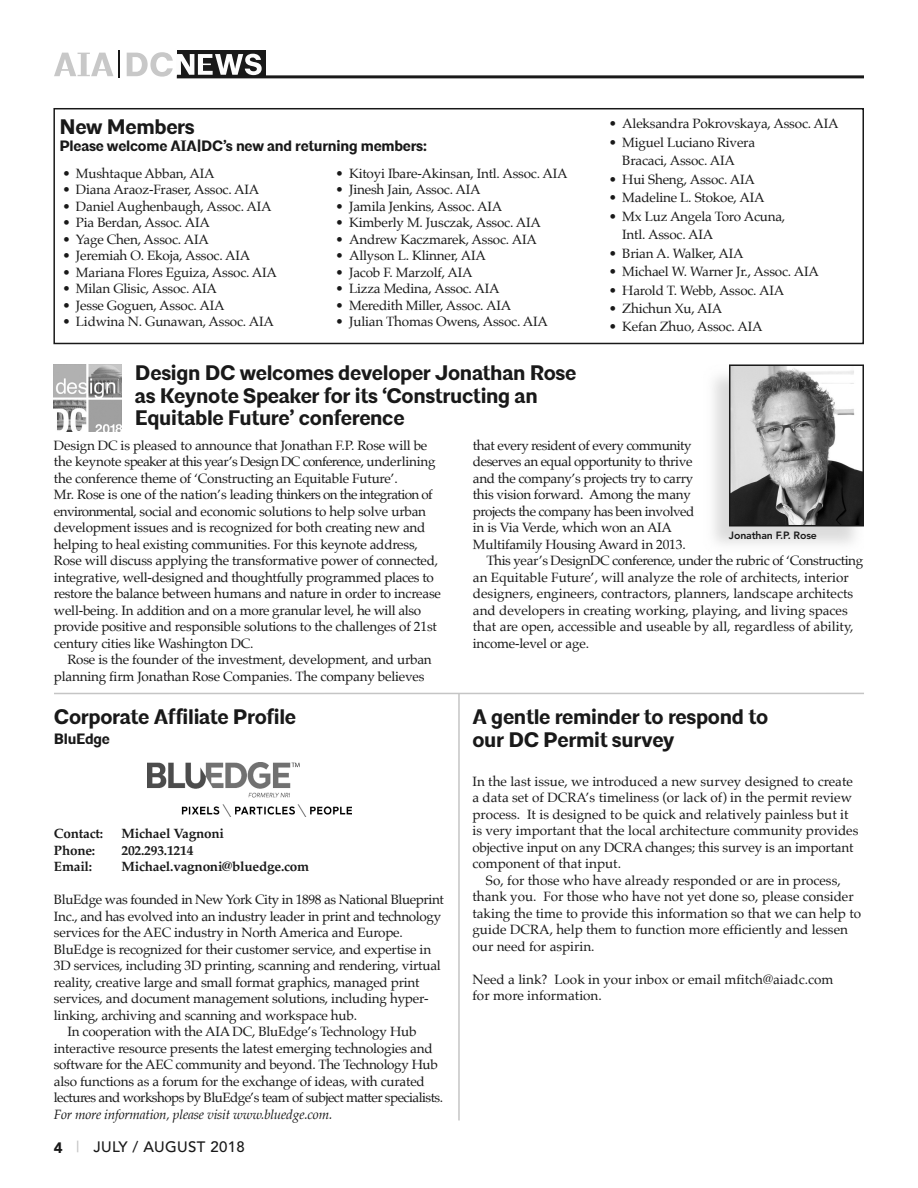
<style>
.page{position:relative;width:918px;height:1188px;background:#fff}
.page>*{position:absolute;margin:0;border:0;box-sizing:border-box;transform-origin:0 0}
.t1{font:700 21px/22.5px "Architype";letter-spacing:-.015em;color:#191919}
.t2{font:700 15px "Architype";letter-spacing:-.015em;color:#191919}
.t3{font:500 15px "Avenir";letter-spacing:.025em;color:#191919}
.t4{font:13.5px/16.5px "Palatino";letter-spacing:-.015em;color:#191919}
.t5{font:13.5px "Palatino";letter-spacing:-.035em;color:#191919}
.t6{font:700 13.5px "Palatino";letter-spacing:-.015em;color:#191919}
.t7{font:13.5px "Palatino";letter-spacing:-.04em;color:#191919}
.t8{font:italic 13.5px "Palatino";letter-spacing:-.015em;color:#191919}
.t9{font:800 10.5px "Avenir";letter-spacing:-.015em;color:#191919}
.s1{font-weight:900}
.s2{color:#c5c5c5}
</style>
<div class="page">
<hr style="left:177px;top:75px;width:687px;height:3px;background:#191919">
<div style="left:177px;top:50px;width:89px;height:28px;background:#191919"></div>
<svg style="left:54px;top:53px;width:59px;height:23px"></svg>
<hr style="left:118px;top:50px;width:2px;height:28px;background:#191919">
<svg style="left:127px;top:52px;width:135px;height:25px"></svg>
<img style="left:54px;top:364px;width:67px;height:68px">
<img style="left:732px;top:367px;width:129px;height:156px">
<div style="left:729px;top:364px;width:135px;height:162px;border:2px solid #191919"></div>
<img style="left:148px;top:763px;width:204px;height:54px">
<hr style="left:54px;top:693px;width:810px;height:1px;background:#c5c5c5">
<hr style="left:458px;top:693px;width:2px;height:427px;background:#c5c5c5">
<div style="left:53px;top:108px;width:811px;height:236px;border:2px solid #191919"></div>
<h1 class="t1" style="left:59px;top:118px;width:137px">New Members</h1>
<p class="t2" style="left:59px;top:140px;width:369px">Please welcome AIA|DC’s new and returning members:</p>
<p class="t4" style="left:62px;top:166px;width:154px">• Mushtaque Abban, AIA</p>
<p class="t4" style="left:62px;top:182px;width:198px">• Diana Araoz-Fraser, Assoc. AIA</p>
<p class="t4" style="left:62px;top:199px;width:211px">• Daniel Aughenbaugh, Assoc. AIA</p>
<p class="t4" style="left:62px;top:215px;width:149px">• Pia Berdan, Assoc. AIA</p>
<p class="t4" style="left:62px;top:232px;width:148px">• Yage Chen, Assoc. AIA</p>
<p class="t4" style="left:62px;top:248px;width:189px">• Jeremiah O. Ekoja, Assoc. AIA</p>
<p class="t4" style="left:62px;top:265px;width:216px">• Mariana Flores Eguiza, Assoc. AIA</p>
<p class="t4" style="left:62px;top:281px;width:156px">• Milan Glisic, Assoc. AIA</p>
<p class="t4" style="left:62px;top:298px;width:164px">• Jesse Goguen, Assoc. AIA</p>
<p class="t4" style="left:62px;top:314px;width:213px">• Lidwina N. Gunawan, Assoc. AIA</p>
<p class="t4" style="left:336px;top:166px;width:234px">• Kitoyi Ibare-Akinsan, Intl. Assoc. AIA</p>
<p class="t4" style="left:336px;top:182px;width:147px">• Jinesh Jain, Assoc. AIA</p>
<p class="t4" style="left:336px;top:199px;width:168px">• Jamila Jenkins, Assoc. AIA</p>
<p class="t4" style="left:336px;top:215px;width:207px">• Kimberly M. Jusczak, Assoc. AIA</p>
<p class="t4" style="left:336px;top:232px;width:203px">• Andrew Kaczmarek, Assoc. AIA</p>
<p class="t4" style="left:336px;top:248px;width:152px">• Allyson L. Klinner, AIA</p>
<p class="t4" style="left:336px;top:265px;width:139px">• Jacob F. Marzolf, AIA</p>
<p class="t4" style="left:336px;top:281px;width:166px">• Lizza Medina, Assoc. AIA</p>
<p class="t4" style="left:336px;top:298px;width:177px">• Meredith Miller, Assoc. AIA</p>
<p class="t4" style="left:336px;top:314px;width:214px">• Julian Thomas Owens, Assoc. AIA</p>
<h1 class="t1" style="left:135px;top:364px;width:443px">Design DC welcomes developer Jonathan Rose as Keynote Speaker for its ‘Constructing an<br>Equitable Future’ conference</h1>
<p class="t4" style="left:609px;top:116px;width:231px">• Aleksandra Pokrovskaya, Assoc. AIA</p>
<p class="t4" style="left:609px;top:134px;width:148px;line-height:18.5px;text-align:center">• Miguel Luciano Rivera<br>Bracaci, Assoc. AIA</p>
<p class="t4" style="left:609px;top:172px;width:148px">• Hui Sheng, Assoc. AIA</p>
<p class="t4" style="left:609px;top:190px;width:157px">• Madeline L. Stokoe, AIA</p>
<p class="t4" style="left:622px;top:208px;width:165px;line-height:18.5px;text-indent:-14px">• Mx Luz Angela Toro Acuna,<br>Intl. Assoc. AIA</p>
<p class="t4" style="left:609px;top:246px;width:136px">• Brian A. Walker, AIA</p>
<p class="t4" style="left:609px;top:264px;width:212px">• Michael W. Warner Jr., Assoc. AIA</p>
<p class="t4" style="left:609px;top:283px;width:177px">• Harold T. Webb, Assoc. AIA</p>
<p class="t4" style="left:609px;top:301px;width:115px">• Zhichun Xu, AIA</p>
<p class="t4" style="left:609px;top:320px;width:155px">• Kefan Zhuo, Assoc. AIA</p>
<p class="t4" style="left:54px;top:438px;width:389px">Design DC is pleased to announce that Jonathan F.P. Rose will be the keynote speaker at this year’s Design DC conference, underlining the conference theme of ‘Constructing an Equitable Future’.<br>Mr. Rose is one of the nation’s leading thinkers on the integration of environmental, social and economic solutions to help solve urban development issues and is recognized for both creating new and helping to heal existing communities. For this keynote address, Rose will discuss applying the transformative power of connected, integrative, well-designed and thoughtfully programmed places to restore the balance between humans and nature in order to increase well-being. In addition and on a more granular level, he will also provide positive and responsible solutions to the challenges of 21st century cities like Washington DC.</p>
<p class="t4" style="left:54px;top:652px;width:379px;text-indent:14px">Rose is the founder of the investment, development, and urban planning firm Jonathan Rose Companies. The company believes</p>
<h1 class="t1" style="left:54px;top:708px;width:244px">Corporate Affiliate Profile</h1>
<p class="t2" style="left:54px;top:733px;width:57px">BluEdge</p>
<p class="t6" style="left:54px;top:827px;width:51px">Contact:</p>
<p class="t6" style="left:121px;top:827px;width:104px">Michael Vagnoni</p>
<p class="t6" style="left:54px;top:844px;width:43px">Phone:</p>
<p class="t6" style="left:121px;top:844px;width:74px">202.293.1214</p>
<p class="t6" style="left:54px;top:860px;width:40px">Email:</p>
<p class="t6" style="left:121px;top:860px;width:189px">Michael.vagnoni@bluedge.com</p>
<p class="t4" style="left:54px;top:893px;width:391px">BluEdge was founded in New York City in 1898 as National Blueprint</p>
<p class="t4" style="left:54px;top:909px;width:389px">Inc., and has evolved into an industry leader in print and technology</p>
<p class="t4" style="left:54px;top:926px;width:350px">services for the AEC industry in North America and Europe.</p>
<p class="t4" style="left:54px;top:942px;width:379px">BluEdge is recognized for their customer service, and expertise in</p>
<p class="t4" style="left:54px;top:959px;width:388px">3D services, including 3D printing, scanning and rendering, virtual</p>
<p class="t4" style="left:54px;top:975px;width:367px">reality, creative large and small format graphics, managed print</p>
<p class="t4" style="left:54px;top:992px;width:376px">services, and document management solutions, including hyper-</p>
<p class="t4" style="left:54px;top:1008px;width:305px">linking, archiving and scanning and workspace hub.</p>
<p class="t4" style="left:67px;top:1025px;width:351px">In cooperation with the AIA DC, BluEdge’s Technology Hub</p>
<p class="t4" style="left:54px;top:1041px;width:380px">interactive resource presents the latest emerging technologies and</p>
<p class="t4" style="left:54px;top:1058px;width:385px">software for the AEC community and beyond. The Technology Hub</p>
<p class="t4" style="left:54px;top:1074px;width:372px">also functions as a forum for the exchange of ideas, with curated</p>
<p class="t7" style="left:54px;top:1091px;width:391px">lectures and workshops by BluEdge’s team of subject matter specialists.</p>
<p class="t8" style="left:54px;top:1108px;width:280px">For more information, please visit www.bluedge.com.</p>
<p class="t3" style="left:54px;top:1134px;width:192px"><span class="s1">4</span> <span class="s2">|</span> JULY / AUGUST 2018</p>
<p class="t5" style="left:473px;top:439px;width:220px">that every resident of every community</p>
<p class="t5" style="left:473px;top:455px;width:221px">deserves an equal opportunity to thrive</p>
<p class="t4" style="left:473px;top:471px;width:222px">and the company’s projects try to carry</p>
<p class="t4" style="left:473px;top:487px;width:220px">this vision forward. Among the many</p>
<p class="t5" style="left:473px;top:505px;width:223px">projects the company has been involved</p>
<p class="t4" style="left:473px;top:520px;width:201px">in is Via Verde, which won an AIA</p>
<p class="t4" style="left:473px;top:537px;width:214px">Multifamily Housing Award in 2013.</p>
<p class="t4" style="left:486px;top:553px;width:378px">This year’s DesignDC conference, under the rubric of ‘Constructing</p>
<p class="t4" style="left:473px;top:570px;width:377px">an Equitable Future’, will analyze the role of architects, interior</p>
<p class="t4" style="left:473px;top:586px;width:382px">designers, engineers, contractors, planners, landscape architects</p>
<p class="t4" style="left:473px;top:603px;width:376px">and developers in creating working, playing, and living spaces</p>
<p class="t4" style="left:473px;top:619px;width:382px">that are open, accessible and useable by all, regardless of ability,</p>
<p class="t4" style="left:473px;top:636px;width:118px">income-level or age.</p>
<p class="t9" style="left:729px;top:527px;width:89px">Jonathan F.P. Rose</p>
<h1 class="t1" style="left:472px;top:708px;width:297px">A gentle reminder to respond to our DC Permit survey</h1>
<p class="t4" style="left:472px;top:774px;width:387px">In the last issue, we introduced a new survey designed to create a data set of DCRA’s timeliness (or lack of) in the permit review process. It is designed to be quick and relatively painless but it is very important that the local architecture community provides objective input on any DCRA changes; this survey is an important component of that input.</p>
<p class="t4" style="left:472px;top:873px;width:390px;text-indent:13px">So, for those who have already responded or are in process, thank you. For those who have not yet done so, please consider taking the time to provide this information so that we can help to guide DCRA, help them to function more efficiently and lessen our need for aspirin.</p>
<p class="t4" style="left:472px;top:972px;width:363px">Need a link? Look in your inbox or email mfitch@aiadc.com for more information.</p>
</div>
